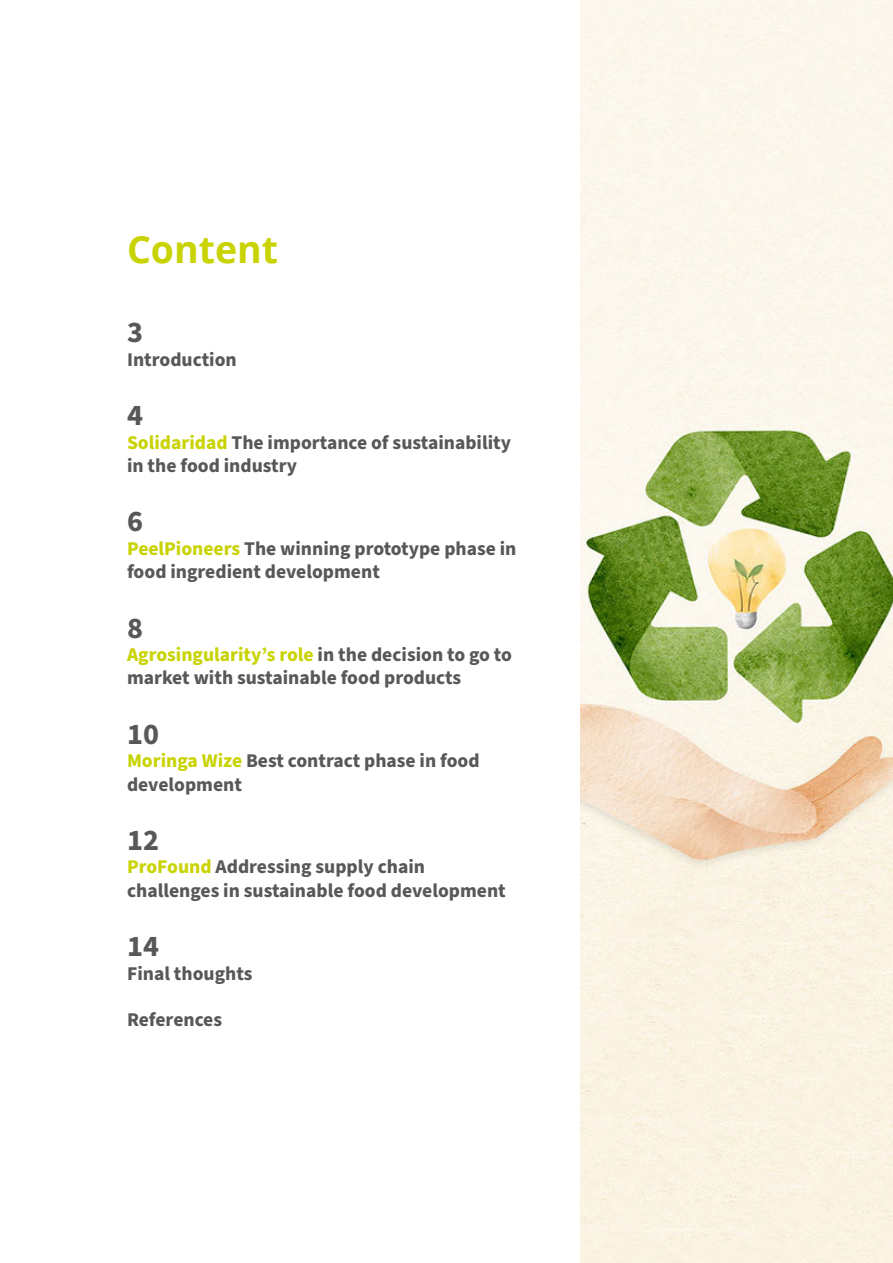
<style>
.page{position:relative;width:893px;height:1263px;background:#fff}
.page>*{position:absolute;margin:0;border:0;box-sizing:border-box;transform-origin:0 0}
.t1{font:700 37.5px "Open Sans";color:#c8d300}
.t2{font:700 30px "Source Sans Pro";color:#585856}
.t3{font:700 19.5px/23.4px "Source Sans Pro";color:#585856}
.s1{color:#c8d300}
</style>
<div class="page">
<img style="left:580px;top:0;width:313px;height:1263px">
<h1 class="t1" style="left:127px;top:223px;width:153px">Content</h1>
<h2 class="t2" style="left:127px;top:312px;width:17px">3</h2>
<p class="t3" style="left:127px;top:348px;width:111px">Introduction</p>
<h2 class="t2" style="left:127px;top:395px;width:17px">4</h2>
<p class="t3" style="left:127px;top:431px;width:385px"><span class="s1">Solidaridad</span> The importance of sustainability in the food industry</p>
<h2 class="t2" style="left:127px;top:501px;width:17px">6</h2>
<p class="t3" style="left:127px;top:537px;width:391px"><span class="s1">PeelPioneers</span> The winning prototype phase in food ingredient development</p>
<h2 class="t2" style="left:127px;top:607px;width:17px">8</h2>
<p class="t3" style="left:127px;top:643px;width:386px"><span class="s1">Agrosingularity’s role</span> in the decision to go to market with sustainable food products</p>
<h2 class="t2" style="left:127px;top:713px;width:33px">10</h2>
<p class="t3" style="left:127px;top:749px;width:354px"><span class="s1">Moringa Wize</span> Best contract phase in food development</p>
<h2 class="t2" style="left:127px;top:820px;width:33px">12</h2>
<p class="t3" style="left:127px;top:856px;width:380px"><span class="s1">ProFound</span> Addressing supply chain challenges in sustainable food development</p>
<h2 class="t2" style="left:127px;top:926px;width:33px">14</h2>
<p class="t3" style="left:127px;top:962px;width:127px">Final thoughts</p>
<p class="t3" style="left:127px;top:1009px;width:97px">References</p>
</div>
